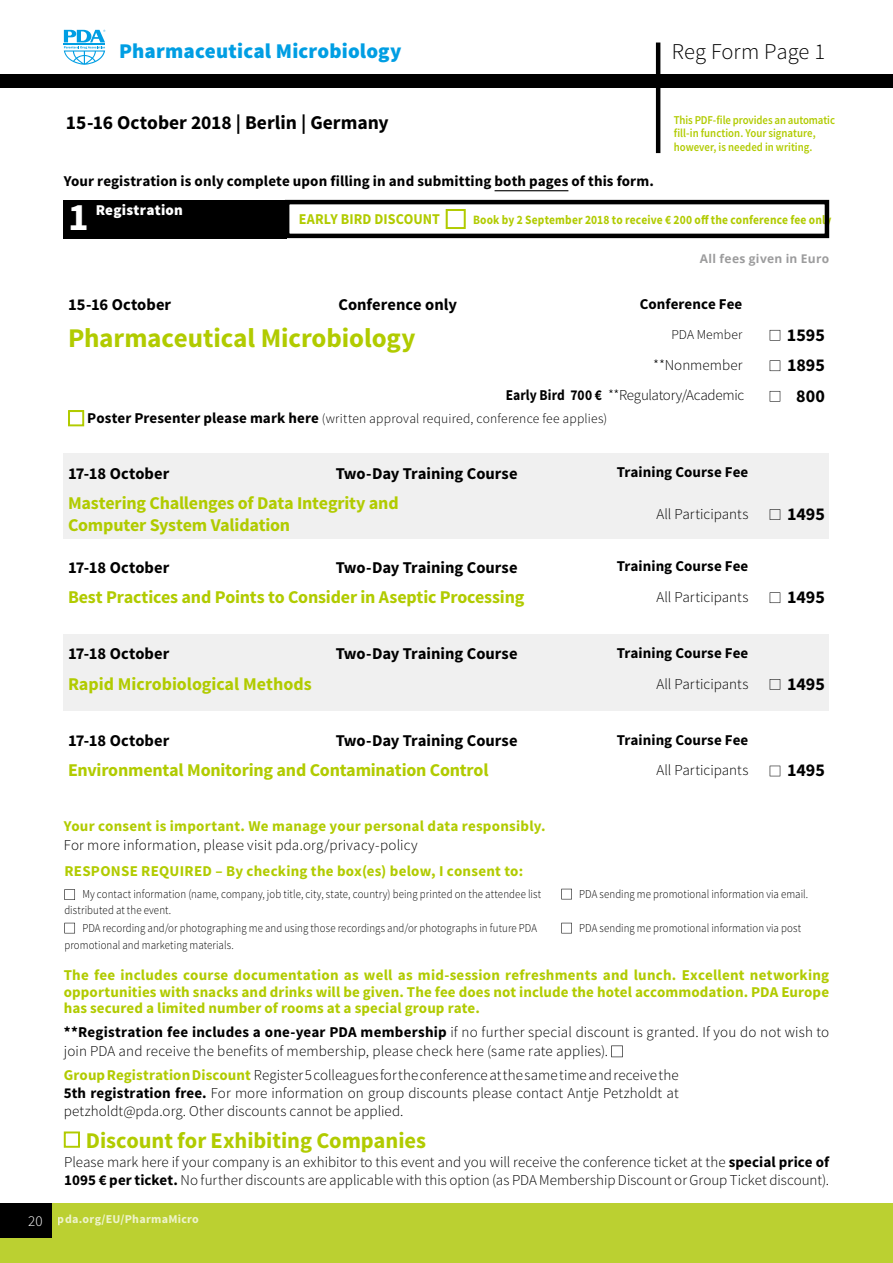
<style>
.page{position:relative;width:893px;height:1263px;background:#fff}
.page>*{position:absolute;margin:0;border:0;box-sizing:border-box;transform-origin:0 0}
.t1{font:700 39px "Source Sans Pro";color:#fff}
.t2{font:700 27px "Source Sans Pro";letter-spacing:-.005em;color:#b1cb00}
.t3{font:700 22.5px "Source Sans Pro";letter-spacing:-.005em;color:#b1cb00}
.t4{font:300 22.5px "Source Sans Pro";color:#000}
.t5{font:900 21px "Source Sans Pro";letter-spacing:.005em;color:#009ee3}
.t6{font:700 19.5px "Source Sans Pro";color:#000}
.t7{font:700 18px/21.6px "Source Sans Pro";letter-spacing:-.01em;color:#b1cb00}
.t8{font:700 18px "Source Sans Pro";color:#000}
.t9{font:700 16.5px "Source Sans Pro";color:#000}
.t10{font:300 15px/18px "Source Sans Pro";letter-spacing:.005em;color:#000}
.t11{font:700 15px/16.5px "Source Sans Pro";letter-spacing:.01em;color:#b1cb00;text-align:justify}
.t12{font:700 15px "Source Sans Pro";letter-spacing:.005em;color:#000}
.t13{font:300 15px "Source Sans Pro";letter-spacing:-.02em;color:#000}
.t14{font:700 15px "Source Sans Pro";letter-spacing:.01em;color:#b1cb00;scale:.94 1}
.t15{font:900 15px "Source Sans Pro";letter-spacing:.015em;color:#fff}
.t16{font:300 13.5px "Source Sans Pro";letter-spacing:.015em;color:#000}
.t17{font:700 12.75px "Source Sans Pro";letter-spacing:.015em;color:#b1cb00;scale:.9 1}
.t18{font:300 12px/16.5px "Source Sans Pro";letter-spacing:.01em;color:#000;scale:.9 1}
.t19{font:600 12px/13.5px "Source Sans Pro";color:#b1cb00;scale:.9 1}
.t20{font:700 12px "Source Sans Pro";letter-spacing:.025em;color:#fff}
.t21{font:700 12px "Open Sans";letter-spacing:.025em;color:#9c9c9d}
.s1{font-weight:700}
.s2{font-weight:700;font-size:15px}
.s3{font-weight:700;color:#b1cb00}
.s4{font-weight:300;font-size:15px}
</style>
<div class="page">
<div style="left:0;top:74px;width:893px;height:14px;background:#000"></div>
<div style="left:0;top:1203px;width:893px;height:60px;background:#bbd031"></div>
<div style="left:0;top:1203px;width:51px;height:34px;background:#000"></div>
<svg style="left:64px;top:30px;width:41px;height:35px"></svg>
<hr style="left:495px;top:190px;width:73px;height:1px;background:#000">
<div style="left:64px;top:200px;width:223px;height:38px;background:#000"></div>
<svg style="left:63px;top:1131px;width:17px;height:17px"></svg>
<svg style="left:445px;top:209px;width:21px;height:20px"></svg>
<div style="left:285px;top:200px;width:544px;height:38px;border:4px solid #000"></div>
<hr style="left:656px;top:43px;width:4px;height:110px;background:#000">
<svg style="left:770px;top:330px;width:10px;height:11px"></svg>
<svg style="left:770px;top:360px;width:10px;height:11px"></svg>
<svg style="left:770px;top:391px;width:10px;height:11px"></svg>
<svg style="left:68px;top:410px;width:17px;height:17px"></svg>
<div style="left:64px;top:634px;width:765px;height:76px;background:#f0f0f0"></div>
<svg style="left:770px;top:679px;width:10px;height:11px"></svg>
<svg style="left:770px;top:592px;width:10px;height:11px"></svg>
<svg style="left:770px;top:766px;width:10px;height:10px"></svg>
<div style="left:64px;top:453px;width:765px;height:86px;background:#f0f0f0"></div>
<svg style="left:770px;top:509px;width:10px;height:11px"></svg>
<svg style="left:611px;top:1045px;width:12px;height:12px"></svg>
<svg style="left:64px;top:889px;width:11px;height:11px"></svg>
<svg style="left:561px;top:889px;width:11px;height:10px"></svg>
<svg style="left:64px;top:923px;width:11px;height:10px"></svg>
<svg style="left:561px;top:923px;width:11px;height:10px"></svg>
<h3 class="t5" style="left:119px;top:38px;width:284px">Pharmaceutical Microbiology</h3>
<h3 class="t6" style="left:66px;top:110px;width:324px">15-16 October 2018 | Berlin | Germany</h3>
<h3 class="t4" style="left:672px;top:38px;width:155px">Reg Form Page 1</h3>
<p class="t19" style="left:674px;top:113px;width:181px">This PDF-file provides an automatic fill-in function. Your signature, however, is needed in writing.</p>
<p class="t12" style="left:64px;top:172px;width:592px">Your registration is only complete upon filling in and submitting both pages of this form.</p>
<h1 class="t1" style="left:68px;top:192px;width:22px">1</h1>
<p class="t15" style="left:96px;top:201px;width:89px">Registration</p>
<p class="t14" style="left:299px;top:209px;width:152px">EARLY BIRD DISCOUNT</p>
<p class="t17" style="left:473px;top:211px;width:400px">Book by 2 September 2018 to receive € 200 off the conference fee only</p>
<p class="t21" style="left:700px;top:250px;width:131px">All fees given in Euro</p>
<p class="t9" style="left:68px;top:294px;width:105px">15-16 October</p>
<p class="t9" style="left:338px;top:294px;width:120px">Conference only</p>
<p class="t12" style="left:640px;top:294px;width:104px">Conference Fee</p>
<h2 class="t2" style="left:68px;top:321px;width:349px">Pharmaceutical Microbiology</h2>
<p class="t16" style="left:672px;top:326px;width:72px">PDA Member</p>
<p class="t8" style="left:787px;top:323px;width:40px">1595</p>
<p class="t10" style="left:653px;top:356px;width:91px">**Nonmember</p>
<p class="t8" style="left:787px;top:353px;width:39px">1895</p>
<p class="t13" style="left:506px;top:386px;width:240px"><span class="s1">Early Bird 700 €</span> **Regulatory/Academic</p>
<p class="t8" style="left:796px;top:384px;width:30px">800</p>
<p class="t16" style="left:87px;top:411px;width:521px"><span class="s2">Poster Presenter please mark here</span> (written approval required, conference fee applies)</p>
<p class="t9" style="left:68px;top:462px;width:103px">17-18 October</p>
<p class="t9" style="left:336px;top:462px;width:183px">Two-Day Training Course</p>
<p class="t12" style="left:617px;top:463px;width:133px">Training Course Fee</p>
<p class="t7" style="left:68px;top:493px;width:332px">Mastering Challenges of Data Integrity and<br>Computer System Validation</p>
<p class="t10" style="left:656px;top:505px;width:93px">All Participants</p>
<p class="t8" style="left:787px;top:502px;width:39px">1495</p>
<p class="t9" style="left:68px;top:556px;width:103px">17-18 October</p>
<p class="t9" style="left:336px;top:556px;width:183px">Two-Day Training Course</p>
<p class="t12" style="left:617px;top:557px;width:133px">Training Course Fee</p>
<p class="t7" style="left:68px;top:587px;width:458px">Best Practices and Points to Consider in Aseptic Processing</p>
<p class="t10" style="left:656px;top:588px;width:93px">All Participants</p>
<p class="t8" style="left:787px;top:585px;width:39px">1495</p>
<p class="t9" style="left:68px;top:643px;width:103px">17-18 October</p>
<p class="t9" style="left:336px;top:643px;width:183px">Two-Day Training Course</p>
<p class="t12" style="left:617px;top:643px;width:133px">Training Course Fee</p>
<p class="t7" style="left:68px;top:673px;width:245px">Rapid Microbiological Methods</p>
<p class="t10" style="left:656px;top:675px;width:93px">All Participants</p>
<p class="t8" style="left:787px;top:672px;width:39px">1495</p>
<p class="t9" style="left:68px;top:730px;width:103px">17-18 October</p>
<p class="t9" style="left:336px;top:730px;width:183px">Two-Day Training Course</p>
<p class="t12" style="left:617px;top:730px;width:133px">Training Course Fee</p>
<p class="t7" style="left:68px;top:760px;width:422px">Environmental Monitoring and Contamination Control</p>
<p class="t10" style="left:656px;top:761px;width:93px">All Participants</p>
<p class="t8" style="left:787px;top:759px;width:39px">1495</p>
<p class="t11" style="left:64px;top:818px;width:483px">Your consent is important. We manage your personal data responsibly.</p>
<p class="t10" style="left:64px;top:836px;width:355px">For more information, please visit pda.org/privacy-policy</p>
<p class="t11" style="left:64px;top:864px;width:460px">RESPONSE REQUIRED – By checking the box(es) below, I consent to:</p>
<p class="t18" style="left:64px;top:885px;width:531px;text-indent:18px">My contact information (name, company, job title, city, state, country) being printed on the attendee list distributed at the event.</p>
<p class="t18" style="left:579px;top:886px;width:256px">PDA sending me promotional information via email.</p>
<p class="t18" style="left:64px;top:920px;width:527px;text-indent:18px">PDA recording and/or photographing me and using those recordings and/or photographs in future PDA promotional and marketing materials.</p>
<p class="t18" style="left:579px;top:920px;width:248px">PDA sending me promotional information via post</p>
<p class="t11" style="left:64px;top:967px;width:767px">The fee includes course documentation as well as mid-session refreshments and lunch. Excellent networking opportunities with snacks and drinks will be given. The fee does not include the hotel accommodation. PDA Europe has secured a limited number of rooms at a special group rate.</p>
<p class="t10" style="left:64px;top:1022px;width:767px;line-height:19.5px"><span class="s1">**Registration fee includes a one-year PDA membership</span> if no further special discount is granted. If you do not wish to join PDA and receive the benefits of membership, please check here (same rate applies).</p>
<p class="t10" style="left:64px;top:1065px;width:616px;text-align:justify"><span class="s3">Group Registration Discount</span> Register 5 colleagues for the conference at the same time and receive the <span class="s1">5th registration free.</span> For more information on group discounts please contact Antje Petzholdt at petzholdt@pda.org. Other discounts cannot be applied.</p>
<h3 class="t3" style="left:86px;top:1126px;width:342px">Discount for Exhibiting Companies</h3>
<p class="t10" style="left:64px;top:1153px;width:766px">Please mark here if your company is an exhibitor to this event and you will receive the conference ticket at the <span class="s1">special price of<br>1095 € per ticket.</span> No further discounts are applicable with this option (as PDA Membership Discount or Group Ticket discount).</p>
<p class="t20" style="left:28px;top:1211px;width:172px"><span class="s4">20</span> pda.org/EU/PharmaMicro</p>
</div>
